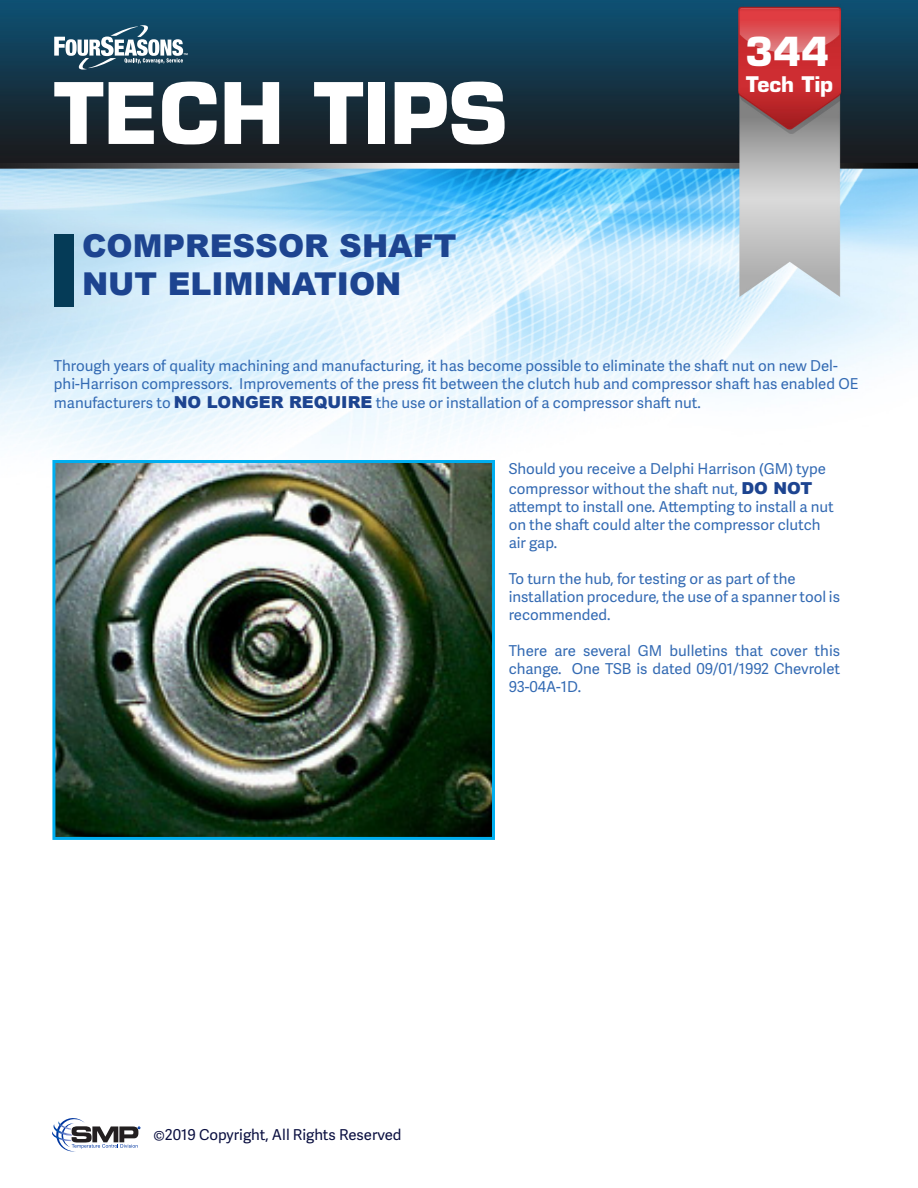
<style>
.page{position:relative;width:918px;height:1188px;background:#fff}
.page>*{position:absolute;margin:0;border:0;box-sizing:border-box;transform-origin:0 0}
.t1{font:700 82.5px "Eurostile LT Std";color:#fff}
.t2{font:700 39px "Eurostile LT Std";color:#fff}
.t3{font:900 31.5px "Arial";color:#1d4490}
.t4{font:700 21px "Eurostile LT Std";color:#fff}
.t5{font:15px/18px "Adelle Sans";color:#336ab3}
.t6{font:15px "Adelle Sans";color:#090e3f}
.t7{font:7.2px "Myriad Pro";color:#fff}
.s1{font-family:"Arial";font-weight:900;font-size:16.5px;color:#1d4490}
</style>
<div class="page">
<img style="left:0;top:0;width:918px;height:1129px">
<div style="left:54px;top:234px;width:19px;height:73px;background:#053b57"></div>
<img style="left:56px;top:464px;width:435px;height:372px">
<div style="left:52px;top:460px;width:443px;height:380px;border:3px solid #00aeef"></div>
<svg style="left:54px;top:25px;width:129px;height:45px"></svg>
<svg style="left:52px;top:1118px;width:88px;height:34px"></svg>
<p class="t7" style="left:184px;top:51px;width:6px">™</p>
<p class="t1" style="left:54px;top:63px;width:455px">TECH TIPS</p>
<p class="t3" style="left:82px;top:223px;width:376px">COMPRESSOR SHAFT</p>
<p class="t3" style="left:82px;top:261px;width:321px">NUT ELIMINATION</p>
<p class="t2" style="left:745px;top:27px;width:86px">344</p>
<p class="t4" style="left:746px;top:72px;width:89px">Tech Tip</p>
<p class="t5" style="left:54px;top:356px;width:806px">Through years of quality machining and manufacturing, it has become possible to eliminate the shaft nut on new Del&shy;phi-Harrison compressors. Improvements of the press fit between the clutch hub and compressor shaft has enabled OE</p>
<p class="t5" style="left:54px;top:394px;width:649px">manufacturers to <span class="s1">NO LONGER REQUIRE</span> the use or installation of a compressor shaft nut.</p>
<p class="t5" style="left:509px;top:459px;width:319px;line-height:19.8px">Should you receive a Delphi Harrison (GM) type compressor without the shaft nut, <span class="s1">DO NOT</span></p>
<p class="t5" style="left:509px;top:497px;width:327px">attempt to install one. Attempting to install a nut on the shaft could alter the compressor clutch air gap.</p>
<p class="t5" style="left:509px;top:569px;width:289px">To turn the hub, for testing or as part of the</p>
<p class="t5" style="left:509px;top:587px;width:333px">installation procedure, the use of a spanner tool is recommended.</p>
<p class="t5" style="left:509px;top:641px;width:333px;text-align:justify">There are several GM bulletins that cover this change. One TSB is dated 09/01/1992 Chevrolet 93-04A-1D.</p>
<p class="t6" style="left:153px;top:1124px;width:250px">©2019 Copyright, All Rights Reserved</p>
</div>
